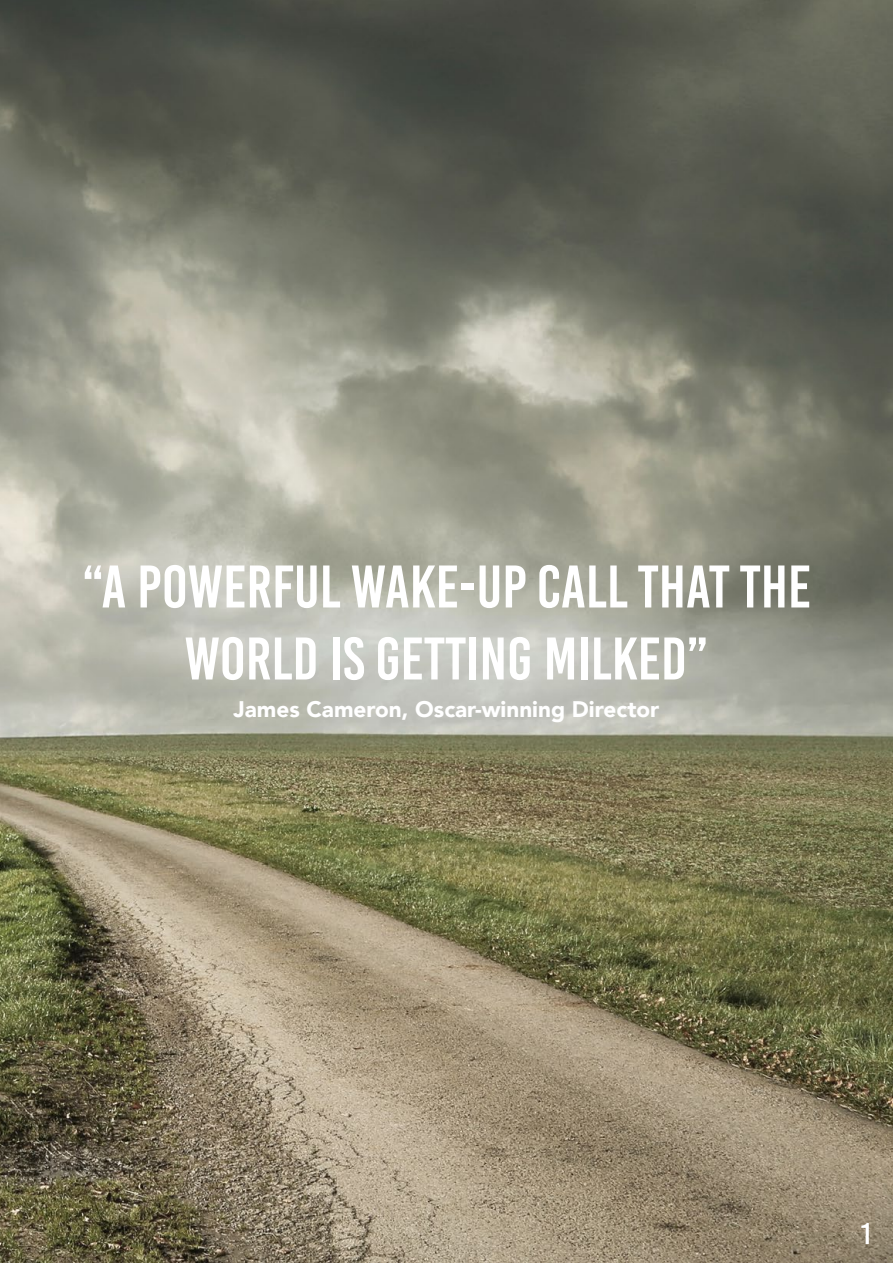
<style>
.page{position:relative;width:893px;height:1263px;background:#fff}
.page>*{position:absolute;margin:0;border:0;box-sizing:border-box;transform-origin:0 0}
.t1{font:60px/72px "Bebas Kai";color:#fff;text-align:center}
.t2{font:30px "Bebas Kai";color:#fff}
.t3{font:900 22.5px "Avenir";color:#fff}
</style>
<div class="page">
<img style="left:0;top:0;width:893px;height:1263px">
<p class="t1" style="left:82px;top:551px;width:731px">“A POWERFUL WAKE-UP CALL THAT THE<br>WORLD IS GETTING MILKED”</p>
<p class="t3" style="left:234px;top:690px;width:427px">James Cameron, Oscar-winning Director</p>
<p class="t2" style="left:861px;top:1217px;width:12px">1</p>
</div>
